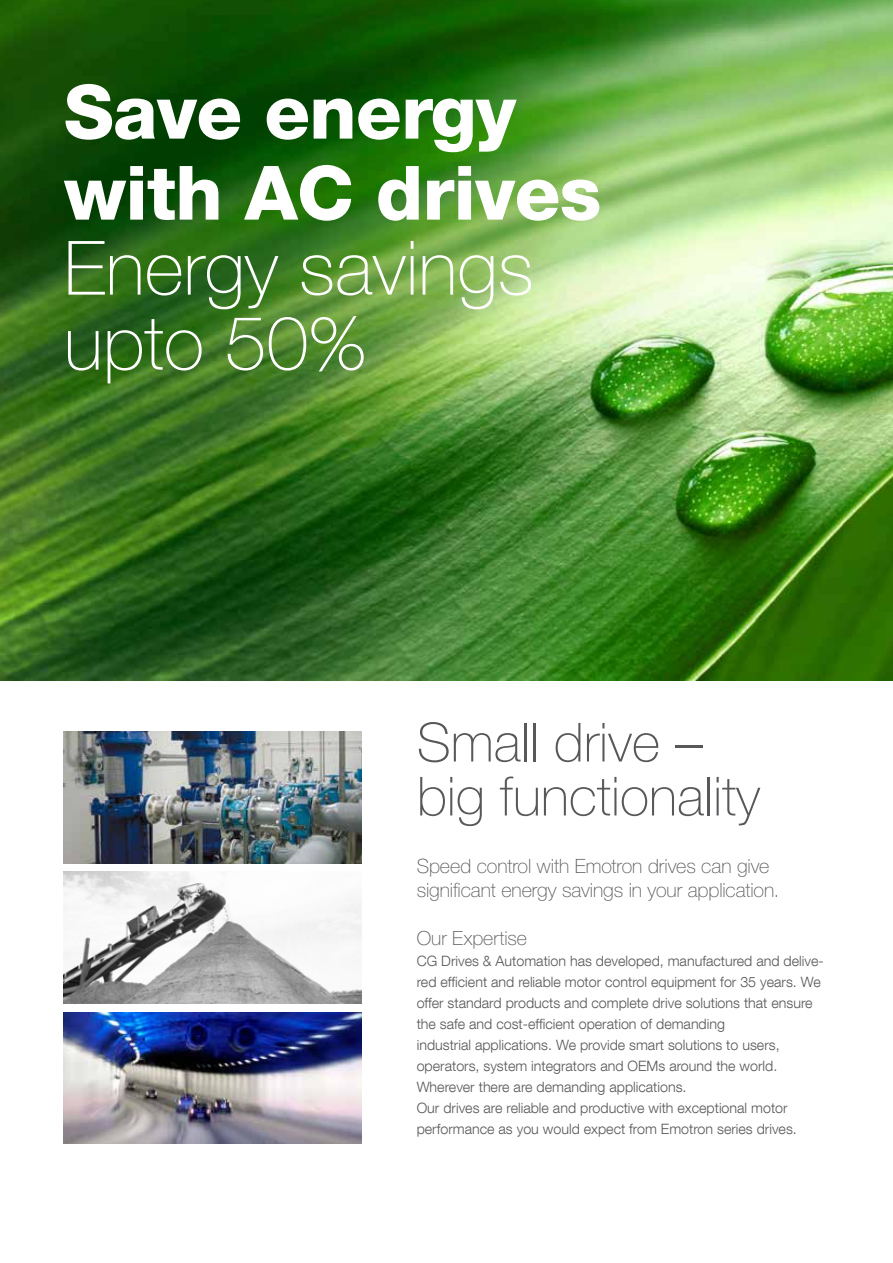
<style>
.page{position:relative;width:893px;height:1263px;background:#fff}
.page>*{position:absolute;margin:0;border:0;box-sizing:border-box;transform-origin:0 0}
.t1{font:800 75px/81px "Helvetica Neue LT Std";letter-spacing:-.01em;color:#fff}
.t2{font:100 75px/75px "Helvetica Neue LT Std";color:#fff}
.t3{font:100 54px/54px "Helvetica Neue LT Std";color:#58585a}
.t4{font:100 19.65px/24.3px "Helvetica Neue LT Std";letter-spacing:-.005em;color:#58585a}
.t5{font:100 19.5px "Helvetica Neue LT Std";color:#58585a}
.t6{font:300 14.25px/21px "Helvetica Neue LT Com";color:#58585a}
</style>
<div class="page">
<img style="left:0;top:0;width:893px;height:680px">
<img style="left:64px;top:731px;width:297px;height:132px">
<img style="left:64px;top:872px;width:297px;height:131px">
<img style="left:64px;top:1012px;width:297px;height:132px">
<h1 class="t1" style="left:64px;top:71px;width:539px">Save energy with AC drives</h1>
<h1 class="t2" style="left:64px;top:230px;width:471px">Energy savings upto 50%</h1>
<h2 class="t3" style="left:417px;top:715px;width:345px">Small drive – big functionality</h2>
<h3 class="t4" style="left:417px;top:854px;width:364px">Speed control with Emotron drives can give significant energy savings in your application.</h3>
<h3 class="t5" style="left:417px;top:927px;width:112px">Our Expertise</h3>
<p class="t6" style="left:417px;top:950px;width:409px">CG Drives &amp; Automation has developed, manufactured and delive&shy;red efficient and reliable motor control equipment for 35 years. We offer standard products and complete drive solutions that ensure the safe and cost-efficient operation of demanding<br>industrial applications. We provide smart solutions to users, operators, system integrators and OEMs around the world.<br>Wherever there are demanding applications.<br>Our drives are reliable and productive with exceptional motor performance as you would expect from Emotron series drives.</p>
</div>
